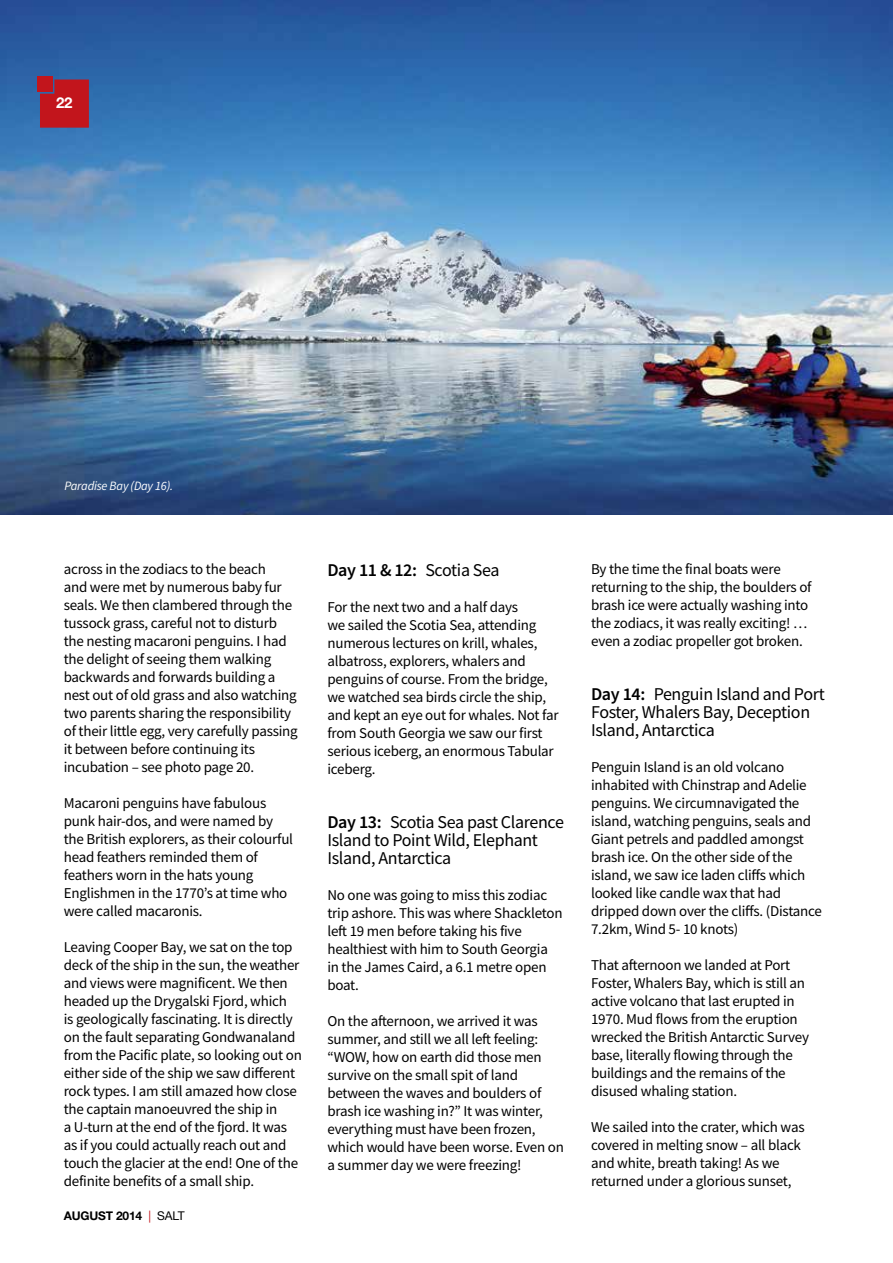
<style>
.page{position:relative;width:893px;height:1263px;background:#fff}
.page>*{position:absolute;margin:0;border:0;box-sizing:border-box;transform-origin:0 0}
.t1{font:18px/18px "Source Sans Pro";letter-spacing:-.02em;color:#000}
.t2{font:600 18px "Source Sans Pro";letter-spacing:-.02em;color:#000}
.t3{font:15px/18px "Source Sans Pro";letter-spacing:-.015em;color:#000}
.t4{font:700 15px "Helvetica Neue";color:#fff}
.t5{font:italic 12.75px "Source Sans Pro";letter-spacing:-.015em;color:#fff}
.t6{font:700 12px "Helvetica Neue";letter-spacing:-.015em;color:#000}
.s1{font-weight:400;color:#c2151c}
.s2{font-weight:400}
.s3{font-weight:600}
</style>
<div class="page">
<img style="left:0;top:0;width:893px;height:514px">
<svg style="left:40px;top:79px;width:49px;height:49px;background:#bc1821"></svg>
<div style="left:37px;top:77px;width:16px;height:15px;background:#c2151c"></div>
<p class="t4" style="left:56px;top:93px;width:18px">22</p>
<p class="t5" style="left:64px;top:478px;width:110px">Paradise Bay (Day 16).</p>
<p class="t3" style="left:64px;top:560px;width:235px">across in the zodiacs to the beach<br>and were met by numerous baby fur seals. We then clambered through the tussock grass, careful not to disturb the nesting macaroni penguins. I had the delight of seeing them walking backwards and forwards building a nest out of old grass and also watching two parents sharing the responsibility of their little egg, very carefully passing it between before continuing its incubation – see photo page 20.</p>
<p class="t3" style="left:64px;top:794px;width:231px">Macaroni penguins have fabulous punk hair-dos, and were named by the British explorers, as their colourful head feathers reminded them of feathers worn in the hats young<br>Englishmen in the 1770’s at time who were called macaronis.</p>
<p class="t3" style="left:64px;top:938px;width:240px">Leaving Cooper Bay, we sat on the top deck of the ship in the sun, the weather and views were magnificent. We then headed up the Drygalski Fjord, which<br>is geologically fascinating. It is directly on the fault separating Gondwanaland from the Pacific plate, so looking out on either side of the ship we saw different rock types. I am still amazed how close the captain manoeuvred the ship in<br>a U-turn at the end of the fjord. It was as if you could actually reach out and touch the glacier at the end! One of the definite benefits of a small ship.</p>
<p class="t6" style="left:64px;top:1209px;width:122px">AUGUST 2014 <span class="s1">|</span> <span class="s2">SALT</span></p>
<p class="t2" style="left:327px;top:559px;width:174px">Day 11 &amp; 12: <span class="s2">Scotia Sea</span></p>
<p class="t3" style="left:327px;top:598px;width:233px">For the next two and a half days<br>we sailed the Scotia Sea, attending numerous lectures on krill, whales, albatross, explorers, whalers and penguins of course. From the bridge, we watched sea birds circle the ship, and kept an eye out for whales. Not far from South Georgia we saw our first serious iceberg, an enormous Tabular iceberg.</p>
<p class="t1" style="left:327px;top:813px;width:238px"><span class="s3">Day 13:</span> Scotia Sea past Clarence<br>Island to Point Wild, Elephant<br>Island, Antarctica</p>
<p class="t3" style="left:327px;top:886px;width:237px">No one was going to miss this zodiac trip ashore. This was where Shackleton left 19 men before taking his five healthiest with him to South Georgia in the James Caird, a 6.1 metre open boat.</p>
<p class="t3" style="left:327px;top:1012px;width:238px">On the afternoon, we arrived it was summer, and still we all left feeling: “WOW, how on earth did those men survive on the small spit of land between the waves and boulders of brash ice washing in?” It was winter, everything must have been frozen, which would have been worse. Even on a summer day we were freezing!</p>
<p class="t3" style="left:591px;top:560px;width:222px">By the time the final boats were returning to the ship, the boulders of brash ice were actually washing into the zodiacs, it was really exciting! … even a zodiac propeller got broken.</p>
<p class="t1" style="left:591px;top:685px;width:235px"><span class="s3">Day 14:</span> Penguin Island and Port<br>Foster, Whalers Bay, Deception<br>Island, Antarctica</p>
<p class="t3" style="left:591px;top:758px;width:232px">Penguin Island is an old volcano inhabited with Chinstrap and Adelie penguins. We circumnavigated the island, watching penguins, seals and Giant petrels and paddled amongst brash ice. On the other side of the island, we saw ice laden cliffs which looked like candle wax that had dripped down over the cliffs. (Distance 7.2km, Wind 5- 10 knots)</p>
<p class="t3" style="left:591px;top:956px;width:219px">That afternoon we landed at Port Foster, Whalers Bay, which is still an active volcano that last erupted in 1970. Mud flows from the eruption wrecked the British Antarctic Survey base, literally flowing through the buildings and the remains of the disused whaling station.</p>
<p class="t3" style="left:591px;top:1118px;width:215px">We sailed into the crater, which was covered in melting snow – all black and white, breath taking! As we returned under a glorious sunset,</p>
</div>
